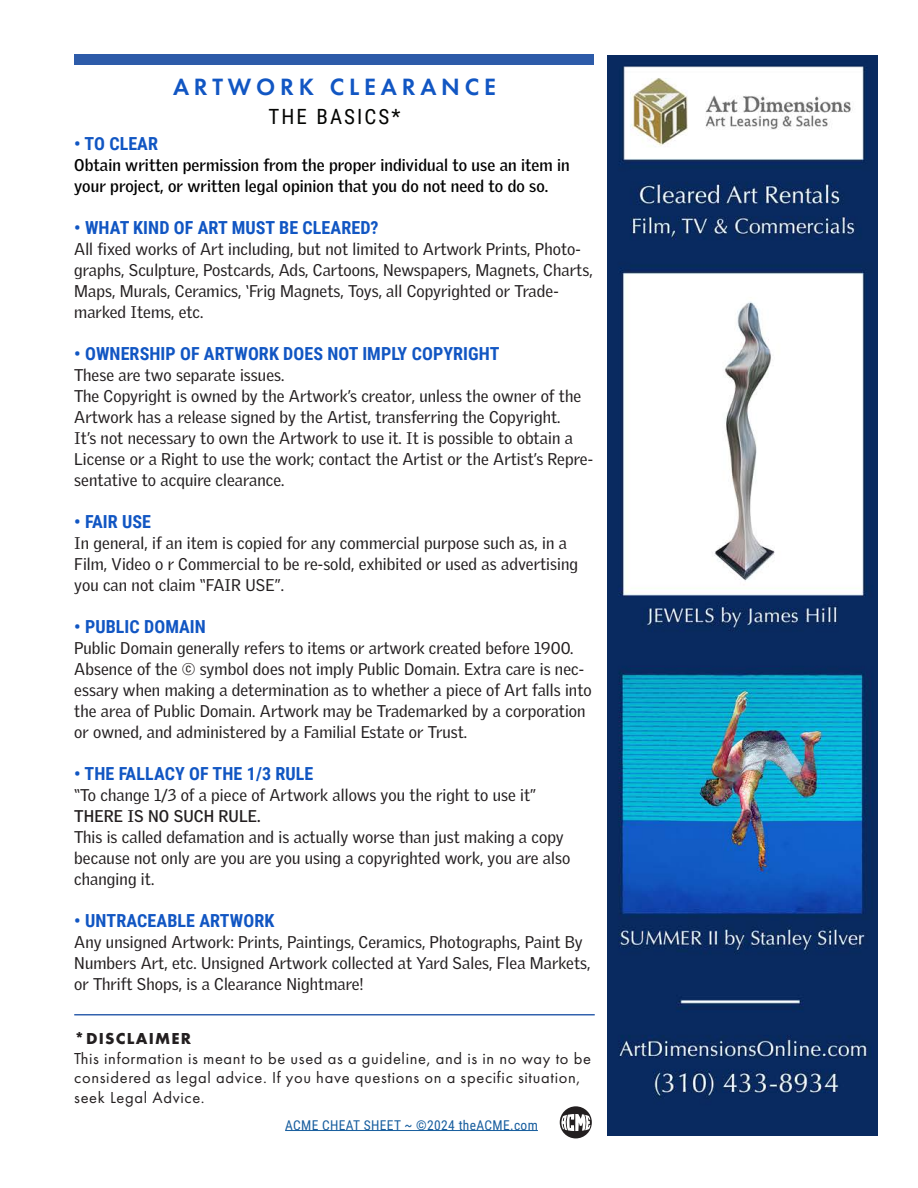
<style>
.page{position:relative;width:918px;height:1188px;background:#fff}
.page>*{position:absolute;margin:0;border:0;box-sizing:border-box;transform-origin:0 0}
.t1{font:600 24.45px "Futura PT";letter-spacing:.2em;color:#1156c3}
.t2{font:21px "Roboto Condensed";letter-spacing:.1em;color:#040503}
.t3{font:700 18px "Roboto Condensed";letter-spacing:.005em;color:#1156c3}
.t4{font:16.5px/21px "Griffith Gothic";letter-spacing:.005em;color:#231f20}
.t5{font:16.5px/19.5px "Futura PT";letter-spacing:.04em;color:#231f20}
.t6{font:700 16.5px/21px "Griffith Gothic";letter-spacing:.005em;color:#000}
.t7{font:700 16.5px "Futura PT";letter-spacing:.075em;color:#231f20}
.t8{font:13.5px "Roboto Condensed";letter-spacing:.025em;color:#175d9e}
.s1{font-weight:700}
</style>
<div class="page">
<div style="left:74px;top:54px;width:520px;height:11px;background:#2d5ba9"></div>
<hr style="left:285px;top:1130px;width:253px;height:1px;background:#175d9e">
<div style="left:560px;top:1106px;width:32px;height:32px;background:#231f20;border-radius:50%"></div>
<svg style="left:560px;top:1114px;width:30px;height:17px"></svg>
<hr style="left:74px;top:1014px;width:521px;height:2px;background:#3262ae">
<img style="left:608px;top:56px;width:270px;height:1079px">
<p class="t1" style="left:173px;top:72px;width:324px">ARTWORK CLEARANCE</p>
<p class="t2" style="left:268px;top:102px;width:134px">THE BASICS*</p>
<p class="t3" style="left:74px;top:131px;width:85px">• TO CLEAR</p>
<p class="t6" style="left:74px;top:155px;width:497px">Obtain written permission from the proper individual to use an item in your project, or written legal opinion that you do not need to do so.</p>
<p class="t3" style="left:74px;top:215px;width:306px">• WHAT KIND OF ART MUST BE CLEARED?</p>
<p class="t4" style="left:74px;top:239px;width:520px">All fixed works of Art including, but not limited to Artwork Prints, Photo&shy;graphs, Sculpture, Postcards, Ads, Cartoons, Newspapers, Magnets, Charts, Maps, Murals, Ceramics, ‘Frig Magnets, Toys, all Copyrighted or Trade&shy;marked Items, etc.</p>
<p class="t3" style="left:74px;top:341px;width:427px">• OWNERSHIP OF ARTWORK DOES NOT IMPLY COPYRIGHT</p>
<p class="t4" style="left:74px;top:365px;width:520px">These are two separate issues.<br>The Copyright is owned by the Artwork’s creator, unless the owner of the Artwork has a release signed by the Artist, transferring the Copyright.<br>It’s not necessary to own the Artwork to use it. It is possible to obtain a License or a Right to use the work; contact the Artist or the Artist’s Repre&shy;sentative to acquire clearance.</p>
<p class="t3" style="left:74px;top:509px;width:78px">• FAIR USE</p>
<p class="t4" style="left:74px;top:533px;width:505px">In general, if an item is copied for any commercial purpose such as, in a<br>Film, Video o r Commercial to be re-sold, exhibited or used as advertising you can not claim “FAIR USE”.</p>
<p class="t3" style="left:74px;top:614px;width:133px">• PUBLIC DOMAIN</p>
<p class="t4" style="left:74px;top:638px;width:519px">Public Domain generally refers to items or artwork created before 1900.<br>Absence of the © symbol does not imply Public Domain. Extra care is nec&shy;essary when making a determination as to whether a piece of Art falls into the area of Public Domain. Artwork may be Trademarked by a corporation or owned, and administered by a Familial Estate or Trust.</p>
<p class="t3" style="left:74px;top:761px;width:241px">• THE FALLACY OF THE 1/3 RULE</p>
<p class="t4" style="left:74px;top:785px;width:464px">“To change 1/3 of a piece of Artwork allows you the right to use it”</p>
<p class="t4" style="left:74px;top:806px;width:498px"><span class="s1">THERE IS NO SUCH RULE.<br></span>This is called defamation and is actually worse than just making a copy because not only are you are you using a copyrighted work, you are also changing it.</p>
<p class="t3" style="left:74px;top:908px;width:202px">• UNTRACEABLE ARTWORK</p>
<p class="t4" style="left:74px;top:932px;width:518px">Any unsigned Artwork: Prints, Paintings, Ceramics, Photographs, Paint By<br>Numbers Art, etc. Unsigned Artwork collected at Yard Sales, Flea Markets, or Thrift Shops, is a Clearance Nightmare!</p>
<p class="t7" style="left:74px;top:1028px;width:118px">*DISCLAIMER</p>
<p class="t5" style="left:74px;top:1049px;width:518px">This information is meant to be used as a guideline, and is in no way to be considered as legal advice. If you have questions on a specific situation, seek Legal Advice.</p>
<p class="t8" style="left:285px;top:1115px;width:254px">ACME CHEAT SHEET ~ ©2024 theACME.com</p>
</div>
